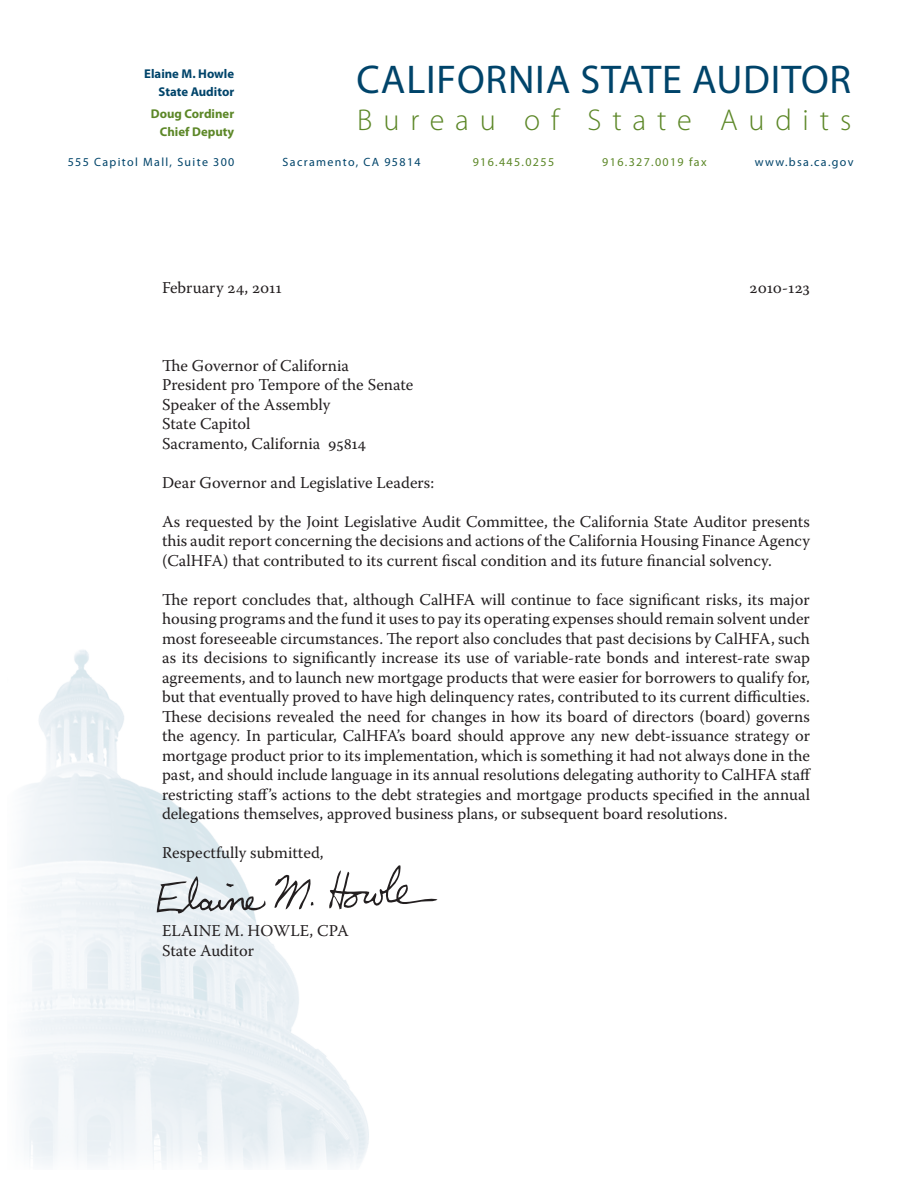
<style>
.page{position:relative;width:918px;height:1188px;background:#fff}
.page>*{position:absolute;margin:0;border:0;box-sizing:border-box;transform-origin:0 0}
.t1{font:40.2px "Myriad Pro";letter-spacing:.02em;color:#00446a}
.t2{font:300 30.15px "Myriad Pro";letter-spacing:.36em;color:#5c8727}
.public_letter{font:16.5px/19.5px "Warnock Pro";color:#231f20}
.t3{font:700 12.75px "Myriad Pro";color:#00446a}
.t4{font:700 12.75px "Myriad Pro";color:#5c8727}
.t5{font:12px "Myriad Pro";letter-spacing:.115em;color:#00446a}
.t6{font:12px "Myriad Pro";letter-spacing:.115em;color:#5c8727}
</style>
<div class="page">
<img style="left:22px;top:650px;width:347px;height:517px">
<svg style="left:328px;top:865px;width:110px;height:46px"></svg>
<svg style="left:157px;top:876px;width:109px;height:38px"></svg>
<svg style="left:274px;top:872px;width:39px;height:38px"></svg>
<p class="t3" style="left:144px;top:65px;width:91px">Elaine M. Howle</p>
<p class="t3" style="left:159px;top:83px;width:77px">State Auditor</p>
<p class="t4" style="left:151px;top:105px;width:85px">Doug Cordiner</p>
<p class="t4" style="left:160px;top:123px;width:76px">Chief Deputy</p>
<p class="t1" style="left:357px;top:55px;width:496px">CALIFORNIA STATE AUDITOR</p>
<p class="t2" style="left:357px;top:104px;width:495px">Bureau of State Audits</p>
<p class="t5" style="left:68px;top:154px;width:168px">555 Capitol Mall, Suite 300</p>
<p class="t5" style="left:283px;top:154px;width:140px">Sacramento, CA 95814</p>
<p class="t6" style="left:473px;top:154px;width:83px">916.445.0255</p>
<p class="t6" style="left:602px;top:154px;width:106px">916.327.0019 fax</p>
<p class="t5" style="left:755px;top:154px;width:100px">www.bsa.ca.gov</p>
<p class="public_letter" style="left:162px;top:277px;width:121px">February 24, 2011</p>
<p class="public_letter" style="left:750px;top:277px;width:62px">2010-123</p>
<p class="public_letter" style="left:162px;top:355px;width:253px">The Governor of California<br>President pro Tempore of the Senate<br>Speaker of the Assembly<br>State Capitol<br>Sacramento, California 95814</p>
<p class="public_letter" style="left:162px;top:472px;width:274px">Dear Governor and Legislative Leaders:</p>
<p class="public_letter" style="left:162px;top:511px;width:650px;text-align:justify">As requested by the Joint Legislative Audit Committee, the California State Auditor presents this audit report concerning the decisions and actions of the California Housing Finance Agency (CalHFA) that contributed to its current fiscal condition and its future financial solvency.</p>
<p class="public_letter" style="left:162px;top:589px;width:651px;text-align:justify">The report concludes that, although CalHFA will continue to face significant risks, its major housing programs and the fund it uses to pay its operating expenses should remain solvent under most foreseeable circumstances. The report also concludes that past decisions by CalHFA, such as its decisions to significantly increase its use of variable-rate bonds and interest-rate swap agreements, and to launch new mortgage products that were easier for borrowers to qualify for, but that eventually proved to have high delinquency rates, contributed to its current difficulties.<br>These decisions revealed the need for changes in how its board of directors (board) governs the agency. In particular, CalHFA’s board should approve any new debt-issuance strategy or mortgage product prior to its implementation, which is something it had not always done in the past, and should include language in its annual resolutions delegating authority to CalHFA staff restricting staff’s actions to the debt strategies and mortgage products specified in the annual delegations themselves, approved business plans, or subsequent board resolutions.</p>
<p class="public_letter" style="left:162px;top:843px;width:163px">Respectfully submitted,</p>
<p class="public_letter" style="left:162px;top:921px;width:188px">ELAINE M. HOWLE, CPA<br>State Auditor</p>
</div>
